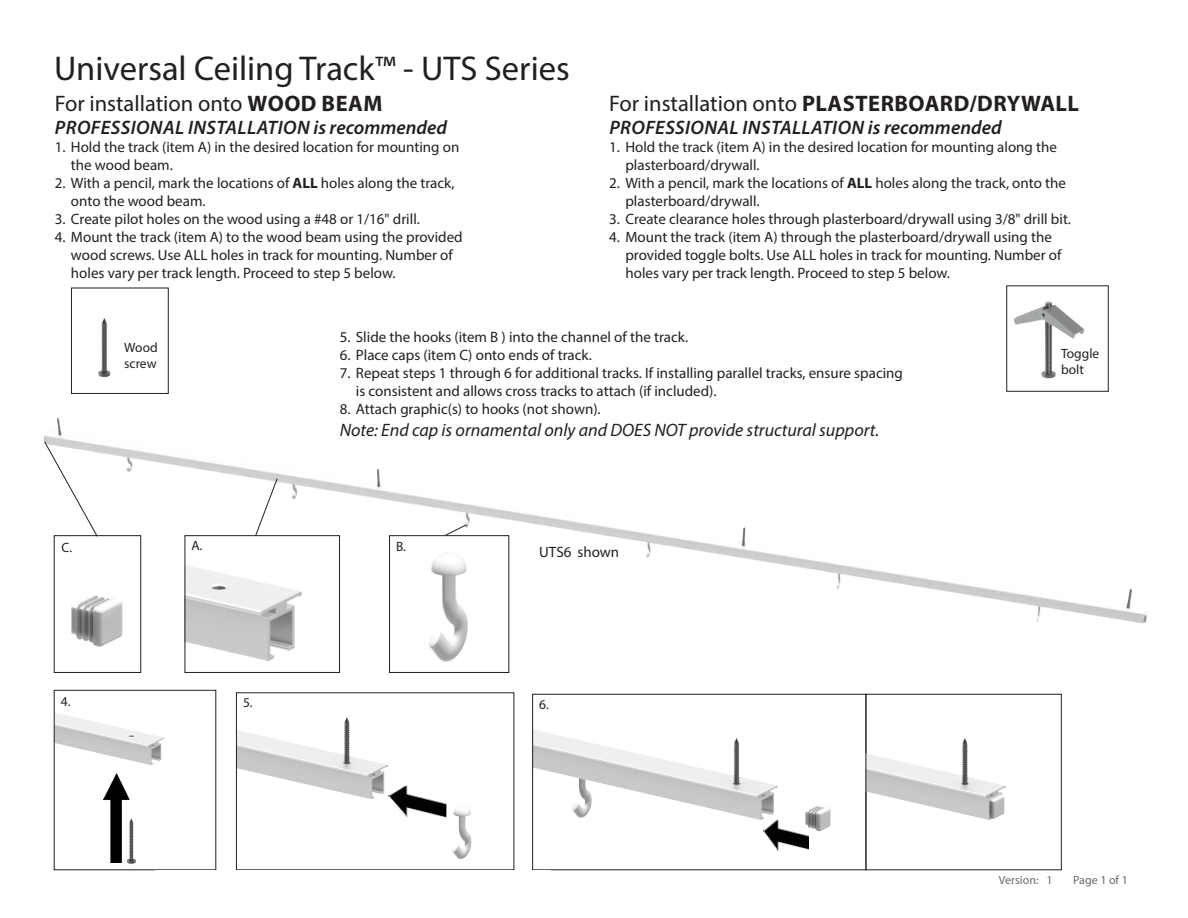
<style>
.page{position:relative;width:1188px;height:918px;background:#fff}
.page>*{position:absolute;margin:0;border:0;box-sizing:border-box;transform-origin:0 0}
.Product_Title{font:34.5px "Myriad Pro";color:#231f20}
.Bullet___Number_Alig{font:700 22.5px "Myriad Pro";letter-spacing:.02em;color:#231f20}
.Bullet___Number_Alig-2{font:22.5px "Myriad Pro";color:#231f20}
.Bullet___Number_Alig-3{font:italic 600 19.5px "Myriad Pro";letter-spacing:.02em;color:#231f20}
.Bullet___Number_Alig-4{font:italic 18px "Myriad Pro";color:#231f20}
.t1{font:15px/18px "Myriad Pro";color:#231f20}
.Step_Number{font:13.5px/16.2px "Myriad Pro";color:#231f20}
.t2{font:12px "Myriad Pro";color:#69696c}
.s1{font-weight:700}
.s2{font-weight:400}
</style>
<div class="page">
<img style="left:44px;top:417px;width:1103px;height:241px">
<img style="left:238px;top:717px;width:234px;height:142px">
<img style="left:534px;top:730px;width:472px;height:102px">
<div style="left:532px;top:694px;width:334px;height:176px;border:1px solid #231f20"></div>
<div style="left:866px;top:694px;width:196px;height:176px;border:1px solid #231f20"></div>
<img style="left:56px;top:713px;width:108px;height:151px">
<svg style="left:255px;top:478px;width:23px;height:57px"></svg>
<img style="left:187px;top:537px;width:151px;height:124px">
<div style="left:185px;top:535px;width:155px;height:138px;border:1px solid #231f20"></div>
<img style="left:98px;top:318px;width:13px;height:60px">
<div style="left:71px;top:288px;width:97px;height:106px;border:1px solid #231f20"></div>
<img style="left:1013px;top:301px;width:72px;height:78px">
<img style="left:391px;top:537px;width:116px;height:125px">
<div style="left:389px;top:535px;width:120px;height:138px;border:1px solid #231f20"></div>
<img style="left:56px;top:537px;width:83px;height:121px">
<div style="left:54px;top:535px;width:87px;height:138px;border:1px solid #231f20"></div>
<svg style="left:444px;top:524px;width:24px;height:13px"></svg>
<svg style="left:44px;top:441px;width:54px;height:96px"></svg>
<img style="left:104px;top:773px;width:26px;height:89px">
<img style="left:388px;top:781px;width:58px;height:46px">
<img style="left:762px;top:816px;width:47px;height:35px">
<p class="Product_Title" style="left:54px;top:47px;width:517px">Universal Ceiling Track™ - UTS Series</p>
<p class="Bullet___Number_Alig-2" style="left:55px;top:89px;width:329px">For installation onto <span class="s1">WOOD BEAM</span></p>
<p class="Bullet___Number_Alig-3" style="left:55px;top:115px;width:394px">PROFESSIONAL INSTALLATION is recommended</p>
<p class="t1" style="left:71px;top:138px;width:390px;text-indent:-16px">1. Hold the track (item A) in the desired location for mounting on the wood beam.</p>
<p class="t1" style="left:71px;top:174px;width:385px;text-indent:-16px">2. With a pencil, mark the locations of <span class="s1">ALL</span> holes along the track, onto the wood beam.</p>
<p class="t1" style="left:55px;top:210px;width:367px">3. Create pilot holes on the wood using a #48 or 1/16" drill.</p>
<p class="t1" style="left:71px;top:228px;width:393px;text-indent:-16px">4. Mount the track (item A) to the wood beam using the provided wood screws. Use ALL holes in track for mounting. Number of holes vary per track length. Proceed to step 5 below.</p>
<p class="Bullet___Number_Alig" style="left:609px;top:88px;width:471px"><span class="s2">For installation onto</span> PLASTERBOARD/DRYWALL</p>
<p class="Bullet___Number_Alig-3" style="left:609px;top:115px;width:394px">PROFESSIONAL INSTALLATION is recommended</p>
<p class="t1" style="left:625px;top:138px;width:433px;text-indent:-16px">1. Hold the track (item A) in the desired location for mounting along the plasterboard/drywall.</p>
<p class="t1" style="left:625px;top:174px;width:442px;text-indent:-16px">2. With a pencil, mark the locations of <span class="s1">ALL</span> holes along the track, onto the plasterboard/drywall.</p>
<p class="t1" style="left:609px;top:210px;width:463px">3. Create clearance holes through plasterboard/drywall using 3/8" drill bit.</p>
<p class="t1" style="left:625px;top:228px;width:438px;text-indent:-16px">4. Mount the track (item A) through the plasterboard/drywall using the provided toggle bolts. Use ALL holes in track for mounting. Number of holes vary per track length. Proceed to step 5 below.</p>
<p class="t1" style="left:340px;top:328px;width:350px">5. Slide the hooks (item B ) into the channel of the track.</p>
<p class="t1" style="left:340px;top:346px;width:254px">6. Place caps (item C) onto ends of track.</p>
<p class="t1" style="left:356px;top:364px;width:549px;text-indent:-16px">7. Repeat steps 1 through 6 for additional tracks. If installing parallel tracks, ensure spacing is consistent and allows cross tracks to attach (if included).</p>
<p class="t1" style="left:340px;top:400px;width:263px">8. Attach graphic(s) to hooks (not shown).</p>
<p class="Bullet___Number_Alig-4" style="left:340px;top:419px;width:541px">Note: End cap is ornamental only and DOES NOT provide structural support.</p>
<p class="Step_Number" style="left:124px;top:339px;width:35px">Wood screw</p>
<p class="Step_Number" style="left:1061px;top:345px;width:40px">Toggle</p>
<p class="Step_Number" style="left:1061px;top:361px;width:24px">bolt</p>
<p class="Step_Number" style="left:191px;top:537px;width:13px">A.</p>
<p class="Step_Number" style="left:62px;top:539px;width:12px">C.</p>
<p class="Step_Number" style="left:396px;top:538px;width:11px">B.</p>
<p class="t1" style="left:539px;top:543px;width:81px">UTS6 shown</p>
<p class="Step_Number" style="left:61px;top:693px;width:11px">4.</p>
<p class="Step_Number" style="left:243px;top:694px;width:11px">5.</p>
<p class="Step_Number" style="left:539px;top:696px;width:11px">6.</p>
<p class="t2" style="left:999px;top:873px;width:41px">Version:</p>
<p class="t2" style="left:1047px;top:873px;width:8px">1</p>
<p class="t2" style="left:1073px;top:873px;width:56px">Page 1 of 1</p>
</div>
